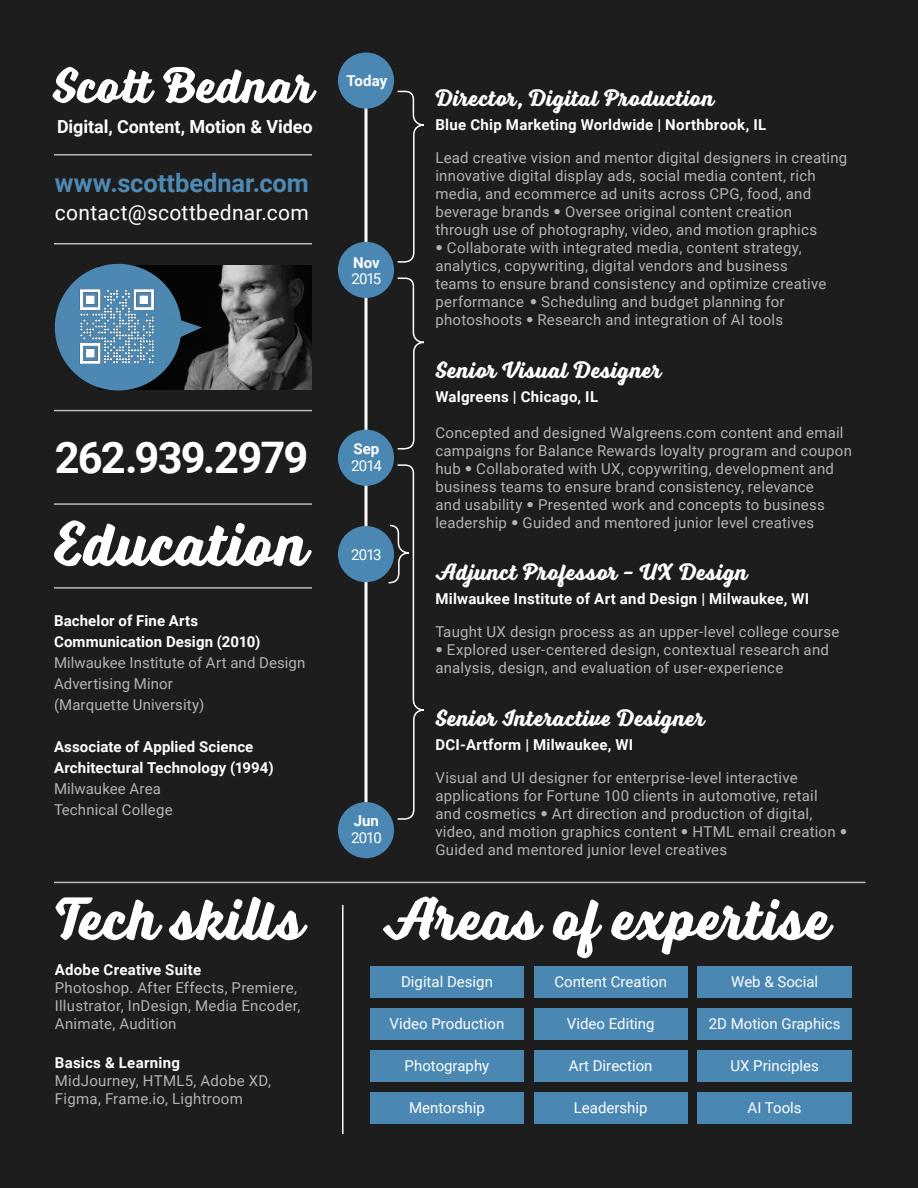
<style>
.page{position:relative;width:918px;height:1188px;background:#1d1d1d}
.page>*{position:absolute;margin:0;border:0;box-sizing:border-box;transform-origin:0 0}
.t1{font:700 64.5px "Voltage";letter-spacing:.005em;color:#fff}
.t2{font:700 61.5px "Voltage";letter-spacing:.005em;color:#fff}
.t3{font:700 51px "Voltage";color:#fff}
.t4{font:700 43.5px "Roboto";letter-spacing:-.045em;color:#fff}
.t5{font:700 25.5px "Roboto";letter-spacing:-.005em;color:#4e89b3}
.Body_Copy{font:700 24px "Voltage";letter-spacing:.015em;color:#fff}
.t6{font:21px "Roboto";letter-spacing:.015em;color:#fff}
.t7{font:700 18px "Roboto";letter-spacing:-.005em;color:#fff}
.Body_Copy-2{font:15px/18px "Roboto";letter-spacing:.015em;color:#b2b3b7}
.Body_Copy-3{font:700 15px "Roboto";letter-spacing:.015em;color:#fff}
.t8{font:15px "Roboto";color:#fff}
.s1{font-family:"Helvetica Neue LT Std";font-weight:100;font-stretch:condensed}
</style>
<div class="page">
<hr style="left:54px;top:503px;width:258px;height:2px;background:#fff">
<hr style="left:54px;top:587px;width:258px;height:2px;background:#fff">
<hr style="left:54px;top:882px;width:812px;height:1px;background:#fff">
<hr style="left:54px;top:154px;width:258px;height:2px;background:#fff">
<hr style="left:54px;top:243px;width:258px;height:1px;background:#fff">
<hr style="left:54px;top:410px;width:258px;height:1px;background:#fff">
<div style="left:698px;top:966px;width:154px;height:32px;background:#4a88b3"></div>
<div style="left:534px;top:966px;width:154px;height:32px;background:#4a88b3"></div>
<div style="left:370px;top:966px;width:154px;height:32px;background:#4a88b3"></div>
<div style="left:698px;top:1008px;width:154px;height:32px;background:#4a88b3"></div>
<div style="left:534px;top:1008px;width:154px;height:32px;background:#4a88b3"></div>
<div style="left:370px;top:1008px;width:154px;height:32px;background:#4a88b3"></div>
<div style="left:698px;top:1050px;width:154px;height:32px;background:#4a88b3"></div>
<div style="left:534px;top:1050px;width:154px;height:32px;background:#4a88b3"></div>
<div style="left:370px;top:1050px;width:154px;height:32px;background:#4a88b3"></div>
<div style="left:698px;top:1092px;width:154px;height:32px;background:#4a88b3"></div>
<div style="left:534px;top:1092px;width:154px;height:32px;background:#4a88b3"></div>
<div style="left:370px;top:1092px;width:154px;height:32px;background:#4a88b3"></div>
<img style="left:98px;top:266px;width:214px;height:123px">
<hr style="left:342px;top:905px;width:2px;height:229px;background:#fff">
<svg style="left:364px;top:109px;width:4px;height:693px;background:#c6c6c6"></svg>
<div style="left:338px;top:53px;width:56px;height:56px;background:#4a88b3;border-radius:50%"></div>
<div style="left:338px;top:242px;width:56px;height:56px;background:#4a88b3;border-radius:50%"></div>
<div style="left:338px;top:526px;width:56px;height:56px;background:#4a88b3;border-radius:50%"></div>
<div style="left:338px;top:802px;width:56px;height:56px;background:#4a88b3;border-radius:50%"></div>
<div style="left:338px;top:430px;width:56px;height:56px;background:#4a88b3;border-radius:50%"></div>
<svg style="left:397px;top:277px;width:27px;height:173px"></svg>
<svg style="left:397px;top:90px;width:27px;height:173px"></svg>
<svg style="left:387px;top:464px;width:37px;height:356px"></svg>
<div style="left:55px;top:264px;width:126px;height:127px;background:#4c88b2;border-radius:50%"></div>
<svg style="left:179px;top:316px;width:23px;height:27px"></svg>
<img style="left:79px;top:289px;width:76px;height:75px">
<p class="t3" style="left:52px;top:55px;width:263px">Scott Bednar</p>
<p class="t7" style="left:57px;top:114px;width:257px">Digital, Content, Motion &amp; Video</p>
<p class="t5" style="left:55px;top:165px;width:256px">www.scottbednar.com</p>
<p class="t6" style="left:55px;top:198px;width:256px">contact@scottbednar.com</p>
<p class="Body_Copy-3" style="left:346px;top:70px;width:42px">Today</p>
<p class="Body_Copy-3" style="left:353px;top:252px;width:28px">Nov</p>
<p class="t8" style="left:352px;top:268px;width:31px">2015</p>
<p class="t4" style="left:55px;top:427px;width:255px">262.939.2979</p>
<p class="t1" style="left:54px;top:506px;width:256px">Education</p>
<p class="Body_Copy-3" style="left:54px;top:610px;width:146px">Bachelor of Fine Arts</p>
<p class="Body_Copy-3" style="left:54px;top:631px;width:208px">Communication Design (2010)</p>
<p class="Body_Copy-2" style="left:54px;top:653px;width:253px">Milwaukee Institute of Art and Design</p>
<p class="Body_Copy-2" style="left:54px;top:674px;width:120px">Advertising Minor</p>
<p class="Body_Copy-2" style="left:54px;top:695px;width:152px">(Marquette University)</p>
<p class="Body_Copy-3" style="left:54px;top:736px;width:201px">Associate of Applied Science</p>
<p class="Body_Copy-3" style="left:54px;top:757px;width:221px">Architectural Technology (1994)</p>
<p class="Body_Copy-2" style="left:54px;top:779px;width:108px">Milwaukee Area</p>
<p class="Body_Copy-2" style="left:54px;top:800px;width:120px">Technical College</p>
<p class="Body_Copy-3" style="left:354px;top:438px;width:27px">Sep</p>
<p class="t8" style="left:351px;top:455px;width:32px">2014</p>
<p class="t8" style="left:351px;top:544px;width:32px">2013</p>
<p class="Body_Copy-3" style="left:354px;top:810px;width:27px">Jun</p>
<p class="t8" style="left:351px;top:827px;width:32px">2010</p>
<p class="Body_Copy" style="left:435px;top:84px;width:280px">Director, Digital Production</p>
<p class="Body_Copy-3" style="left:435px;top:114px;width:332px">Blue Chip Marketing Worldwide | Northbrook, IL</p>
<p class="Body_Copy-2" style="left:435px;top:148px;width:413px">Lead creative vision and mentor digital designers in creating innovative digital display ads, social media content, rich media, and ecommerce ad units across CPG, food, and beverage brands <span class="s1">•</span> Oversee original content creation through use of photography, video, and motion graphics</p>
<p class="Body_Copy-2" style="left:435px;top:238px;width:392px"><span class="s1">•</span> Collaborate with integrated media, content strategy, analytics, copywriting, digital vendors and business teams to ensure brand consistency and optimize creative performance <span class="s1">•</span> Scheduling and budget planning for photoshoots <span class="s1">•</span> Research and integration of AI tools</p>
<p class="Body_Copy" style="left:435px;top:355px;width:227px">Senior Visual Designer</p>
<p class="Body_Copy-3" style="left:435px;top:386px;width:164px">Walgreens | Chicago, IL</p>
<p class="Body_Copy-2" style="left:435px;top:423px;width:418px">Concepted and designed Walgreens.com content and email campaigns for Balance Rewards loyalty program and coupon hub <span class="s1">•</span> Collaborated with UX, copywriting, development and business teams to ensure brand consistency, relevance<br>and usability <span class="s1">•</span> Presented work and concepts to business leadership <span class="s1">•</span> Guided and mentored junior level creatives</p>
<p class="Body_Copy" style="left:435px;top:558px;width:314px">Adjunct Professor - UX Design</p>
<p class="Body_Copy-3" style="left:435px;top:589px;width:375px">Milwaukee Institute of Art and Design | Milwaukee, WI</p>
<p class="Body_Copy-2" style="left:435px;top:623px;width:405px">Taught UX design process as an upper-level college course</p>
<p class="Body_Copy-2" style="left:435px;top:641px;width:395px"><span class="s1">•</span> Explored user-centered design, contextual research and analysis, design, and evaluation of user-experience</p>
<p class="Body_Copy" style="left:435px;top:704px;width:271px">Senior Interactive Designer</p>
<p class="Body_Copy-3" style="left:435px;top:734px;width:199px">DCI-Artform | Milwaukee, WI</p>
<p class="Body_Copy-2" style="left:435px;top:768px;width:413px">Visual and UI designer for enterprise-level interactive applications for Fortune 100 clients in automotive, retail<br>and cosmetics <span class="s1">•</span> Art direction and production of digital, video, and motion graphics content <span class="s1">•</span> HTML email creation <span class="s1">• </span>Guided and mentored junior level creatives</p>
<p class="t2" style="left:56px;top:882px;width:250px">Tech skills</p>
<p class="t2" style="left:383px;top:882px;width:449px">Areas of expertise</p>
<p class="Body_Copy-3" style="left:55px;top:959px;width:148px">Adobe Creative Suite</p>
<p class="Body_Copy-2" style="left:55px;top:978px;width:247px">Photoshop. After Effects, Premiere,<br>Illustrator, InDesign, Media Encoder,<br>Animate, Audition</p>
<p class="Body_Copy-3" style="left:55px;top:1052px;width:127px">Basics &amp; Learning</p>
<p class="Body_Copy-2" style="left:55px;top:1071px;width:218px">MidJourney, HTML5, Adobe XD,<br>Figma, Frame.io, Lightroom</p>
<p class="t8" style="left:401px;top:971px;width:93px">Digital Design</p>
<p class="t8" style="left:554px;top:971px;width:114px">Content Creation</p>
<p class="t8" style="left:731px;top:971px;width:89px">Web &amp; Social</p>
<p class="t8" style="left:709px;top:1013px;width:133px">2D Motion Graphics</p>
<p class="t8" style="left:730px;top:1055px;width:90px">UX Principles</p>
<p class="t8" style="left:748px;top:1097px;width:55px">AI Tools</p>
<p class="t8" style="left:390px;top:1013px;width:116px">Video Production</p>
<p class="t8" style="left:567px;top:1013px;width:89px">Video Editing</p>
<p class="t8" style="left:405px;top:1055px;width:86px">Photography</p>
<p class="t8" style="left:409px;top:1097px;width:77px">Mentorship</p>
<p class="t8" style="left:569px;top:1055px;width:85px">Art Direction</p>
<p class="t8" style="left:574px;top:1097px;width:75px">Leadership</p>
</div>
